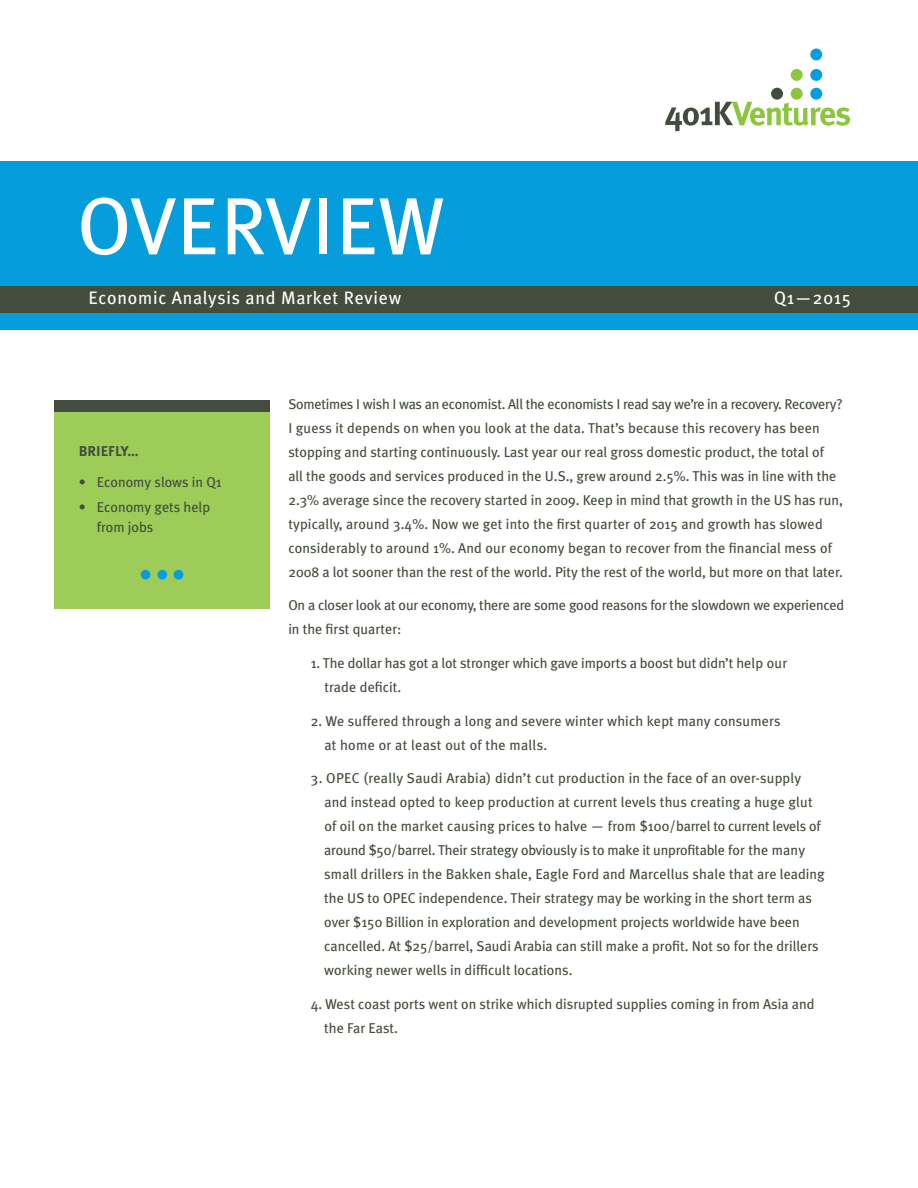
<style>
.page{position:relative;width:918px;height:1188px;background:#fff}
.page>*{position:absolute;margin:0;border:0;box-sizing:border-box;transform-origin:0 0}
.t1{font:81px "Meta Plus Book Caps";color:#fff}
.t2{font:18px "Meta Plus";letter-spacing:.04em;color:#fff}
.t3{font:14.25px/24px "Meta Plus";color:#434c3d}
.t4{font:700 14.25px "Meta Plus";color:#434c3d}
</style>
<div class="page">
<div style="left:0;top:161px;width:918px;height:169px;background:#069ddc"></div>
<div style="left:0;top:286px;width:918px;height:27px;background:#434c3d"></div>
<div style="left:771px;top:88px;width:12px;height:12px;background:#434c3d;border-radius:50%"></div>
<div style="left:791px;top:88px;width:12px;height:12px;background:#8bc63e;border-radius:50%"></div>
<div style="left:810px;top:88px;width:12px;height:12px;background:#069ddc;border-radius:50%"></div>
<div style="left:810px;top:49px;width:12px;height:11px;background:#069ddc;border-radius:50%"></div>
<div style="left:791px;top:69px;width:12px;height:12px;background:#8bc63e;border-radius:50%"></div>
<div style="left:810px;top:69px;width:12px;height:12px;background:#069ddc;border-radius:50%"></div>
<svg style="left:665px;top:102px;width:185px;height:29px"></svg>
<div style="left:54px;top:402px;width:216px;height:207px;background:#9dcd58"></div>
<div style="left:54px;top:400px;width:216px;height:12px;background:#434c3d"></div>
<div style="left:141px;top:570px;width:9px;height:10px;background:#069ddc;border-radius:50%"></div>
<div style="left:157px;top:570px;width:10px;height:10px;background:#069ddc;border-radius:50%"></div>
<div style="left:174px;top:570px;width:9px;height:10px;background:#069ddc;border-radius:50%"></div>
<h1 class="t1" style="left:77px;top:179px;width:369px">OVERVIEW</h1>
<p class="t2" style="left:88px;top:288px;width:314px">Economic Analysis and Market Review</p>
<p class="t2" style="left:774px;top:288px;width:79px">Q1—2015</p>
<p class="t4" style="left:79px;top:443px;width:61px">BRIEFLY...</p>
<p class="t3" style="left:79px;top:470px;width:144px">• Economy slows in Q1</p>
<p class="t3" style="left:97px;top:498px;width:115px;line-height:19.5px;text-indent:-18px">• Economy gets help from jobs</p>
<p class="t3" style="left:288px;top:392px;width:556px">Sometimes I wish I was an economist. All the economists I read say we’re in a recovery. Recovery?<br>I guess it depends on when you look at the data. That’s because this recovery has been stopping and starting continuously. Last year our real gross domestic product, the total of<br>all the goods and services produced in the U.S., grew around 2.5%. This was in line with the 2.3% average since the recovery started in 2009. Keep in mind that growth in the US has run, typically, around 3.4%. Now we get into the first quarter of 2015 and growth has slowed considerably to around 1%. And our economy began to recover from the financial mess of 2008 a lot sooner than the rest of the world. Pity the rest of the world, but more on that later.</p>
<p class="t3" style="left:288px;top:593px;width:557px">On a closer look at our economy, there are some good reasons for the slowdown we experienced in the first quarter:</p>
<p class="t3" style="left:324px;top:651px;width:464px;text-indent:-13px">1. The dollar has got a lot stronger which gave imports a boost but didn’t help our trade deficit.</p>
<p class="t3" style="left:324px;top:709px;width:458px;text-indent:-13px">2. We suffered through a long and severe winter which kept many consumers at home or at least out of the malls.</p>
<p class="t3" style="left:324px;top:766px;width:502px;text-indent:-13px">3. OPEC (really Saudi Arabia) didn’t cut production in the face of an over-supply and instead opted to keep production at current levels thus creating a huge glut of oil on the market causing prices to halve — from $100/barrel to current levels of around $50/barrel. Their strategy obviously is to make it unprofitable for the many small drillers in the Bakken shale, Eagle Ford and Marcellus shale that are leading the US to OPEC independence. Their strategy may be working in the short term as over $150 Billion in exploration and development projects worldwide have been cancelled. At $25/barrel, Saudi Arabia can still make a profit. Not so for the drillers working newer wells in difficult locations.</p>
<p class="t3" style="left:324px;top:992px;width:492px;text-indent:-13px">4. West coast ports went on strike which disrupted supplies coming in from Asia and the Far East.</p>
</div>
